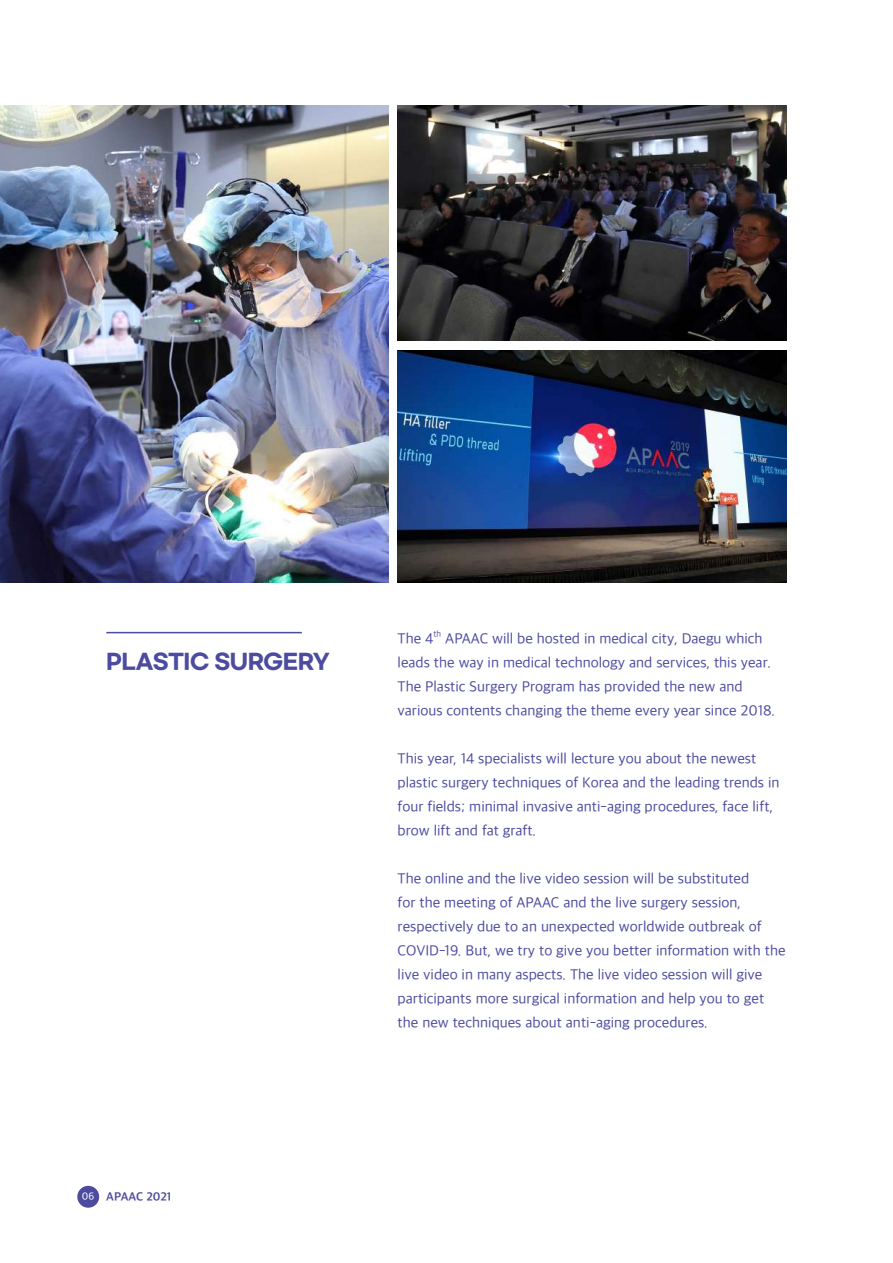
<style>
.page{position:relative;width:893px;height:1263px;background:#fff}
.page>*{position:absolute;margin:0;border:0;box-sizing:border-box;transform-origin:0 0}
.t1{font:700 21px "Gmarket Sans";letter-spacing:-.02em;color:#4c4b9f}
.t2{font:15px/24px "Apple SD Gothic Neo";color:#4c4b9f}
.t3{font:700 12px "Apple SD Gothic Neo";color:#4c4b9f}
.t4{font:8.7px "Apple SD Gothic Neo";color:#4c4b9f}
.s1{font-weight:500;font-size:10.5px;color:#fff}
</style>
<div class="page">
<hr style="left:892px;top:0;width:1px;height:1263px;background:#e6e5f2">
<div style="left:77px;top:1186px;width:22px;height:22px;background:#4c4b9f;border-radius:50%"></div>
<hr style="left:106px;top:632px;width:196px;height:1px;background:#4c4b9f">
<img style="left:0;top:106px;width:388px;height:477px">
<img style="left:398px;top:106px;width:389px;height:234px">
<img style="left:398px;top:350px;width:389px;height:233px">
<h1 class="t1" style="left:106px;top:649px;width:225px">PLASTIC SURGERY</h1>
<p class="t3" style="left:82px;top:1190px;width:91px"><span class="s1">06</span> APAAC 2021</p>
<p class="t2" style="left:398px;top:627px;width:37px">The 4</p>
<p class="t4" style="left:434px;top:629px;width:9px">th</p>
<p class="t2" style="left:398px;top:627px;width:379px;text-indent:48px">APAAC will be hosted in medical city, Daegu which leads the way in medical technology and services, this year.<br>The Plastic Surgery Program has provided the new and various contents changing the theme every year since 2018.</p>
<p class="t2" style="left:398px;top:747px;width:383px">This year, 14 specialists will lecture you about the newest plastic surgery techniques of Korea and the leading trends in four fields; minimal invasive anti-aging procedures, face lift, brow lift and fat graft.</p>
<p class="t2" style="left:398px;top:867px;width:390px">The online and the live video session will be substituted<br>for the meeting of APAAC and the live surgery session, respectively due to an unexpected worldwide outbreak of COVID-19. But, we try to give you better information with the live video in many aspects. The live video session will give participants more surgical information and help you to get the new techniques about anti-aging procedures.</p>
</div>
